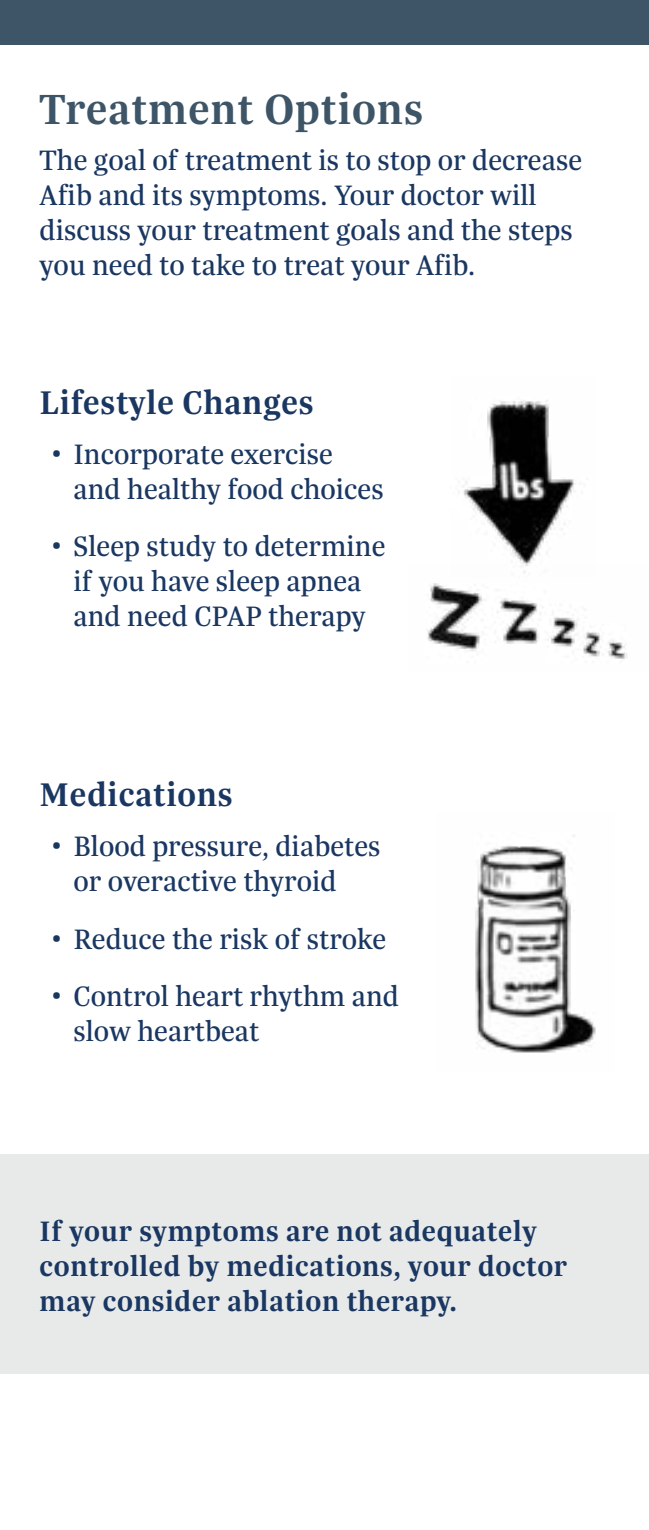
<style>
.page{position:relative;width:649px;height:1530px;background:#fff}
.page>*{position:absolute;margin:0;border:0;box-sizing:border-box;transform-origin:0 0}
.t1{font:600 45px "Trola";letter-spacing:.02em;color:#3d5567}
.t2{font:600 35px "Trola";letter-spacing:.02em;color:#1a3762}
.t3{font:30px/35px "Trola";color:#1a3762}
.t4{font:600 30px/35px "Trola";letter-spacing:.02em;color:#1a3762}
</style>
<div class="page">
<div style="left:0;top:0;width:648px;height:45px;background:#3d5567"></div>
<img style="left:463px;top:400px;width:112px;height:164px">
<img style="left:475px;top:835px;width:121px;height:218px">
<img style="left:427px;top:564px;width:200px;height:95px">
<div style="left:0;top:1155px;width:648px;height:219px;background:#e8eaea"></div>
<h1 class="t1" style="left:40px;top:79px;width:384px">Treatment Options</h1>
<p class="t3" style="left:40px;top:142px;width:543px">The goal of treatment is to stop or decrease Afib and its symptoms. Your doctor will discuss your treatment goals and the steps you need to take to treat your Afib.</p>
<p class="t2" style="left:40px;top:379px;width:275px">Lifestyle Changes</p>
<p class="t3" style="left:73px;top:436px;width:311px;text-indent:-22px">• Incorporate exercise and healthy food choices</p>
<p class="t3" style="left:51px;top:528px;width:336px;text-align:center">• Sleep study to determine if you have sleep apnea and need CPAP therapy</p>
<p class="t2" style="left:40px;top:771px;width:194px">Medications</p>
<p class="t3" style="left:73px;top:828px;width:308px;text-indent:-22px">• Blood pressure, diabetes or overactive thyroid</p>
<p class="t3" style="left:51px;top:920px;width:336px">• Reduce the risk of stroke</p>
<p class="t3" style="left:73px;top:978px;width:327px;text-indent:-22px">• Control heart rhythm and slow heartbeat</p>
<p class="t4" style="left:40px;top:1213px;width:528px">If your symptoms are not adequately controlled by medications, your doctor may consider ablation therapy.</p>
</div>
